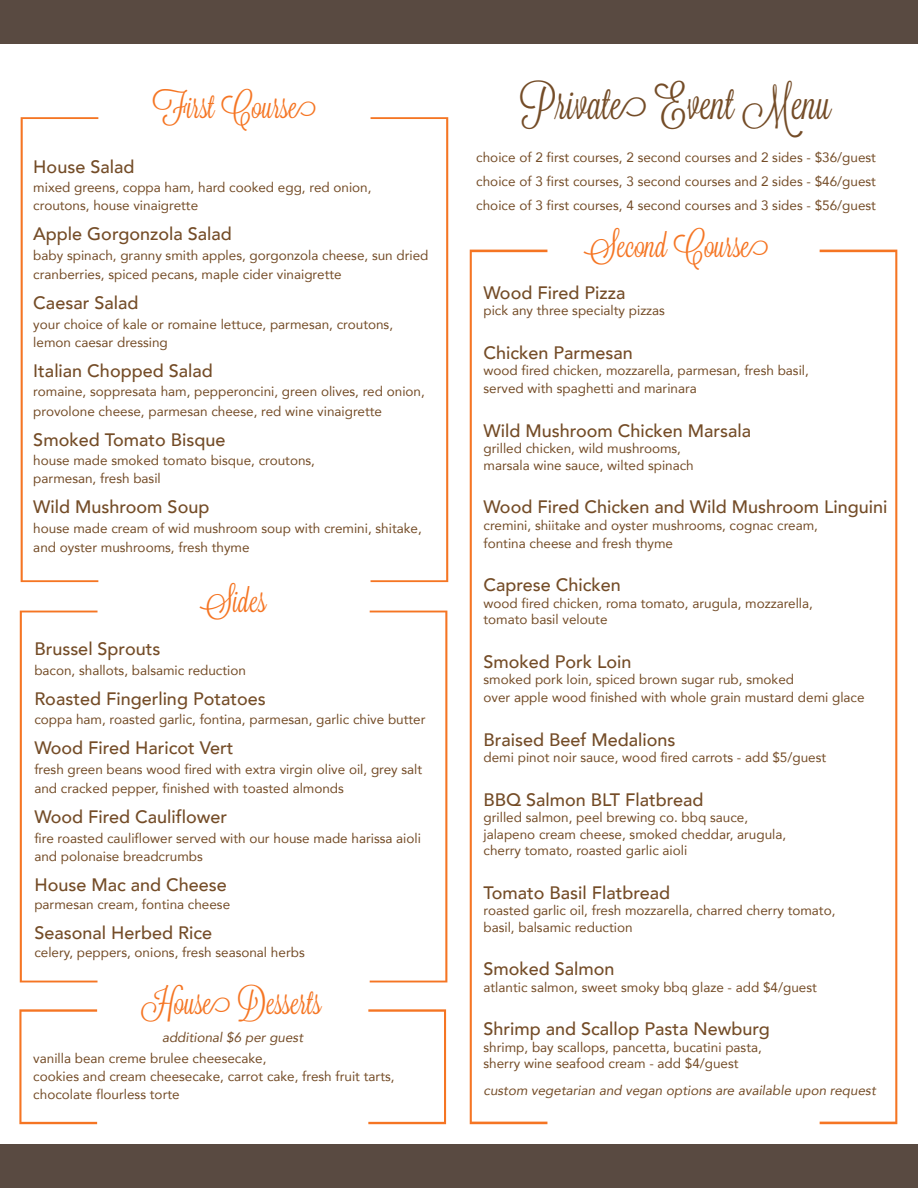
<style>
.page{position:relative;width:918px;height:1188px;background:#fff}
.page>*{position:absolute;margin:0;border:0;box-sizing:border-box;transform-origin:0 0}
.t1{font:43.5px "Lavanderia";color:#744c27}
.t2{font:33px "Lavanderia";color:#f57523}
.t3{font:500 18px "Avenir";color:#744c27}
.t4{font:13.5px/18px "Avenir";color:#744c27}
.t5{font:italic 13.5px "Avenir";color:#744c27}
</style>
<div class="page">
<svg style="left:371px;top:117px;width:77px;height:465px"></svg>
<svg style="left:21px;top:117px;width:77px;height:465px"></svg>
<svg style="left:370px;top:611px;width:77px;height:371px"></svg>
<svg style="left:20px;top:611px;width:78px;height:371px"></svg>
<div style="left:0;top:0;width:918px;height:43px;background:#594a41"></div>
<div style="left:0;top:1145px;width:918px;height:43px;background:#594a41"></div>
<svg style="left:368px;top:1009px;width:78px;height:115px"></svg>
<svg style="left:19px;top:1009px;width:78px;height:115px"></svg>
<svg style="left:820px;top:250px;width:77px;height:874px"></svg>
<svg style="left:470px;top:250px;width:77px;height:874px"></svg>
<h2 class="t2" style="left:153px;top:88px;width:165px">First Course</h2>
<h3 class="t3" style="left:33px;top:151px;width:103px">House Salad</h3>
<p class="t4" style="left:33px;top:178px;width:340px">mixed greens, coppa ham, hard cooked egg, red onion, croutons, house vinaigrette</p>
<h3 class="t3" style="left:33px;top:219px;width:200px">Apple Gorgonzola Salad</h3>
<p class="t4" style="left:33px;top:245px;width:397px;line-height:19.5px">baby spinach, granny smith apples, gorgonzola cheese, sun dried cranberries, spiced pecans, maple cider vinaigrette</p>
<h3 class="t3" style="left:33px;top:288px;width:107px">Caesar Salad</h3>
<p class="t4" style="left:33px;top:315px;width:361px">your choice of kale or romaine lettuce, parmesan, croutons, lemon caesar dressing</p>
<h3 class="t3" style="left:33px;top:355px;width:181px">Italian Chopped Salad</h3>
<p class="t4" style="left:33px;top:382px;width:393px;line-height:19.5px">romaine, soppresata ham, pepperoncini, green olives, red onion, provolone cheese, parmesan cheese, red wine vinaigrette</p>
<h3 class="t3" style="left:33px;top:424px;width:194px">Smoked Tomato Bisque</h3>
<p class="t4" style="left:33px;top:451px;width:283px">house made smoked tomato bisque, croutons, parmesan, fresh basil</p>
<h3 class="t3" style="left:33px;top:492px;width:178px">Wild Mushroom Soup</h3>
<p class="t4" style="left:33px;top:518px;width:390px;line-height:19.5px">house made cream of wid mushroom soup with cremini, shitake, and oyster mushrooms, fresh thyme</p>
<h2 class="t2" style="left:200px;top:582px;width:68px">Sides</h2>
<h3 class="t3" style="left:34px;top:633px;width:128px">Brussel Sprouts</h3>
<p class="t4" style="left:34px;top:661px;width:213px">bacon, shallots, balsamic reduction</p>
<h3 class="t3" style="left:34px;top:683px;width:233px">Roasted Fingerling Potatoes</h3>
<p class="t4" style="left:34px;top:710px;width:393px">coppa ham, roasted garlic, fontina, parmesan, garlic chive butter</p>
<h3 class="t3" style="left:34px;top:732px;width:201px">Wood Fired Haricot Vert</h3>
<p class="t4" style="left:34px;top:759px;width:389px;line-height:19.5px">fresh green beans wood fired with extra virgin olive oil, grey salt and cracked pepper, finished with toasted almonds</p>
<h3 class="t3" style="left:34px;top:801px;width:194px">Wood Fired Cauliflower</h3>
<p class="t4" style="left:34px;top:829px;width:388px">fire roasted cauliflower served with our house made harissa aioli and polonaise breadcrumbs</p>
<h3 class="t3" style="left:34px;top:869px;width:194px">House Mac and Cheese</h3>
<p class="t4" style="left:34px;top:895px;width:197px">parmesan cream, fontina cheese</p>
<h3 class="t3" style="left:34px;top:917px;width:179px">Seasonal Herbed Rice</h3>
<p class="t4" style="left:34px;top:943px;width:272px">celery, peppers, onions, fresh seasonal herbs</p>
<h2 class="t2" style="left:143px;top:983px;width:180px">House Desserts</h2>
<p class="t5" style="left:162px;top:1029px;width:143px">additional $6 per guest</p>
<p class="t4" style="left:33px;top:1049px;width:363px">vanilla bean creme brulee cheesecake,<br>cookies and cream cheesecake, carrot cake, fresh fruit tarts, chocolate flourless torte</p>
<h1 class="t1" style="left:520px;top:78px;width:313px">Private Event Menu</h1>
<p class="t4" style="left:476px;top:145px;width:401px;line-height:24px;text-align:justify">choice of 2 first courses, 2 second courses and 2 sides - $36/guest choice of 3 first courses, 3 second courses and 2 sides - $46/guest choice of 3 first courses, 4 second courses and 3 sides - $56/guest</p>
<h2 class="t2" style="left:584px;top:226px;width:186px">Second Course</h2>
<h3 class="t3" style="left:484px;top:277px;width:143px">Wood Fired Pizza</h3>
<p class="t4" style="left:484px;top:301px;width:183px">pick any three specialty pizzas</p>
<h3 class="t3" style="left:484px;top:337px;width:151px">Chicken Parmesan</h3>
<p class="t4" style="left:484px;top:361px;width:327px">wood fired chicken, mozzarella, parmesan, fresh basil, served with spaghetti and marinara</p>
<h3 class="t3" style="left:484px;top:415px;width:269px">Wild Mushroom Chicken Marsala</h3>
<p class="t4" style="left:484px;top:440px;width:212px;line-height:16.5px">grilled chicken, wild mushrooms, marsala wine sauce, wilted spinach</p>
<h3 class="t3" style="left:484px;top:491px;width:405px">Wood Fired Chicken and Wild Mushroom Linguini</h3>
<p class="t4" style="left:484px;top:516px;width:336px">cremini, shiitake and oyster mushrooms, cognac cream, fontina cheese and fresh thyme</p>
<h3 class="t3" style="left:484px;top:569px;width:139px">Caprese Chicken</h3>
<p class="t4" style="left:484px;top:594px;width:331px;line-height:16.5px">wood fired chicken, roma tomato, arugula, mozzarella, tomato basil veloute</p>
<h3 class="t3" style="left:484px;top:646px;width:150px">Smoked Pork Loin</h3>
<p class="t4" style="left:484px;top:670px;width:383px">smoked pork loin, spiced brown sugar rub, smoked<br>over apple wood finished with whole grain mustard demi glace</p>
<h3 class="t3" style="left:484px;top:724px;width:194px">Braised Beef Medalions</h3>
<p class="t4" style="left:484px;top:748px;width:344px">demi pinot noir sauce, wood fired carrots - add $5/guest</p>
<h3 class="t3" style="left:484px;top:784px;width:222px">BBQ Salmon BLT Flatbread</h3>
<p class="t4" style="left:484px;top:809px;width:304px;line-height:16.5px">grilled salmon, peel brewing co. bbq sauce, jalapeno cream cheese, smoked cheddar, arugula, cherry tomato, roasted garlic aioli</p>
<h3 class="t3" style="left:484px;top:877px;width:188px">Tomato Basil Flatbread</h3>
<p class="t4" style="left:484px;top:902px;width:353px;line-height:16.5px">roasted garlic oil, fresh mozzarella, charred cherry tomato, basil, balsamic reduction</p>
<h3 class="t3" style="left:484px;top:953px;width:133px">Smoked Salmon</h3>
<p class="t4" style="left:484px;top:978px;width:335px">atlantic salmon, sweet smoky bbq glaze - add $4/guest</p>
<h3 class="t3" style="left:484px;top:1013px;width:288px">Shrimp and Scallop Pasta Newburg</h3>
<p class="t4" style="left:484px;top:1038px;width:280px;line-height:16.5px">shrimp, bay scallops, pancetta, bucatini pasta, sherry wine seafood cream - add $4/guest</p>
<p class="t5" style="left:484px;top:1082px;width:394px">custom vegetarian and vegan options are available upon request</p>
</div>
